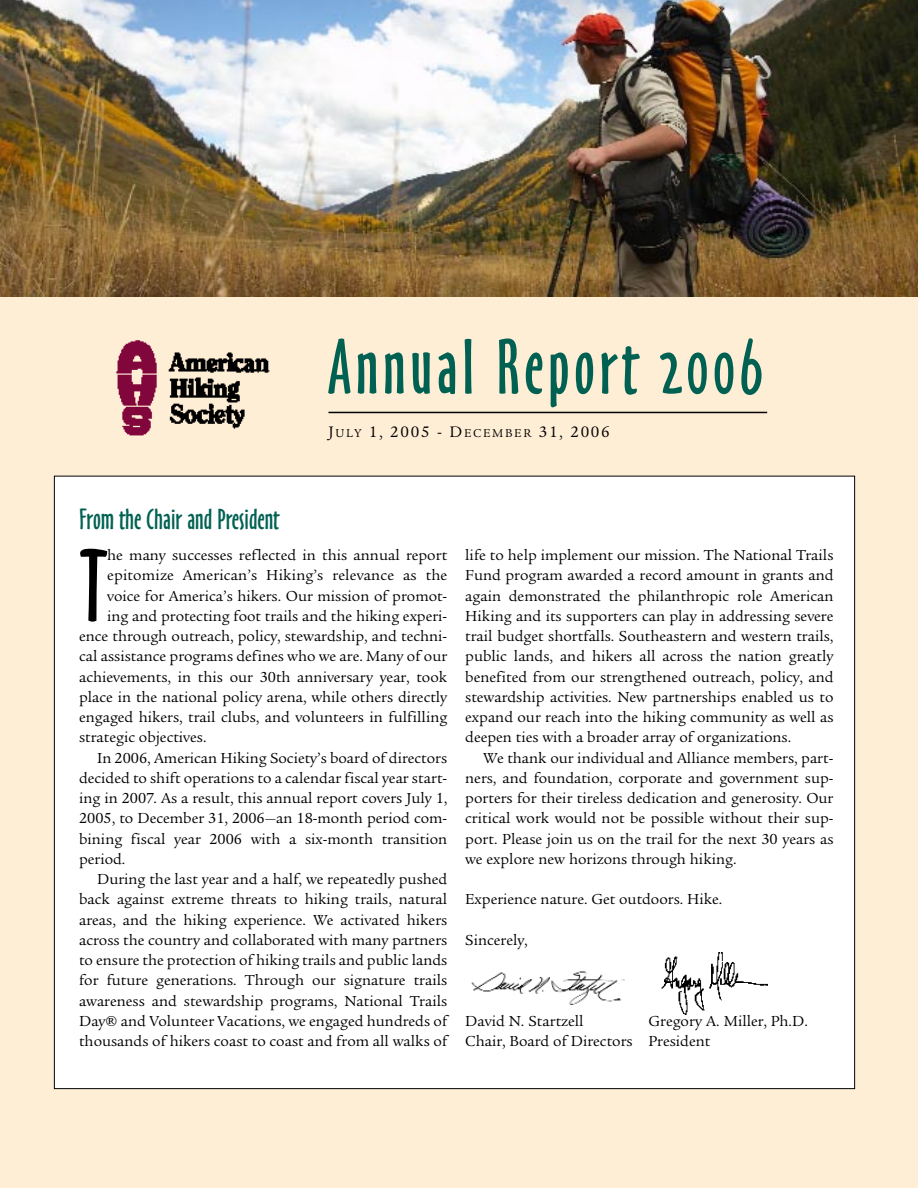
<style>
.page{position:relative;width:918px;height:1188px;background:#fff}
.page>*{position:absolute;margin:0;border:0;box-sizing:border-box;transform-origin:0 0}
.t1{font:95.4px "Oz Handicraft BT";color:#000}
.t2{font:72px "Oz Handicraft BT";letter-spacing:.06em;color:#006152}
.t3{font:27px "Oz Handicraft BT";color:#006152}
.t4{font:16.5px "Legacy Serif";letter-spacing:.105em;color:#000}
.t5{font:15.75px/20.2px "Legacy Serif";color:#000;text-align:justify}
.s1{font-size:12.3px}
</style>
<div class="page">
<div style="left:0;top:278px;width:918px;height:910px;background:#ffeed6"></div>
<div style="left:54px;top:476px;width:801px;height:613px;background:#fff"></div>
<img style="left:0;top:0;width:918px;height:297px">
<img style="left:168px;top:352px;width:102px;height:77px">
<hr style="left:328px;top:412px;width:439px;height:1px;background:#000">
<img style="left:661px;top:952px;width:107px;height:62px">
<img style="left:471px;top:971px;width:154px;height:34px">
<img style="left:116px;top:340px;width:41px;height:96px">
<h2 class="t2" style="left:328px;top:342px;width:436px">Annual Report 2006</h2>
<p class="t4" style="left:328px;top:426px;width:283px">J<span class="s1">ULY</span> 1, 2005 - D<span class="s1">ECEMBER</span> 31, 2006</p>
<h3 class="t3" style="left:79px;top:510px;width:202px">From the Chair and President</h3>
<h1 class="t1" style="left:79px;top:553px;width:30px">T</h1>
<p class="t5" style="left:107px;top:547px;width:342px">he many successes reflected in this annual report</p>
<p class="t5" style="left:107px;top:567px;width:342px">epitomize American’s Hiking’s relevance as the</p>
<p class="t5" style="left:107px;top:587px;width:342px">voice for America’s hikers. Our mission of promot-</p>
<p class="t5" style="left:107px;top:607px;width:342px">ing and protecting foot trails and the hiking experi-</p>
<p class="t5" style="left:79px;top:628px;width:370px">ence through outreach, policy, stewardship, and techni-</p>
<p class="t5" style="left:79px;top:648px;width:370px">cal assistance programs defines who we are. Many of our</p>
<p class="t5" style="left:79px;top:668px;width:370px">achievements, in this our 30th anniversary year, took</p>
<p class="t5" style="left:79px;top:688px;width:370px">place in the national policy arena, while others directly</p>
<p class="t5" style="left:79px;top:709px;width:370px">engaged hikers, trail clubs, and volunteers in fulfilling</p>
<p class="t5" style="left:79px;top:729px;width:129px">strategic objectives.</p>
<p class="t5" style="left:97px;top:749px;width:352px">In 2006, American Hiking Society’s board of directors</p>
<p class="t5" style="left:79px;top:769px;width:370px">decided to shift operations to a calendar fiscal year start-</p>
<p class="t5" style="left:79px;top:790px;width:370px">ing in 2007. As a result, this annual report covers July 1,</p>
<p class="t5" style="left:79px;top:810px;width:370px">2005, to December 31, 2006—an 18-month period com-</p>
<p class="t5" style="left:79px;top:830px;width:370px">bining fiscal year 2006 with a six-month transition</p>
<p class="t5" style="left:79px;top:850px;width:48px">period.</p>
<p class="t5" style="left:97px;top:871px;width:352px">During the last year and a half, we repeatedly pushed</p>
<p class="t5" style="left:79px;top:891px;width:370px">back against extreme threats to hiking trails, natural</p>
<p class="t5" style="left:79px;top:911px;width:370px">areas, and the hiking experience. We activated hikers</p>
<p class="t5" style="left:79px;top:931px;width:370px">across the country and collaborated with many partners</p>
<p class="t5" style="left:79px;top:952px;width:370px">to ensure the protection of hiking trails and public lands</p>
<p class="t5" style="left:79px;top:972px;width:370px">for future generations. Through our signature trails</p>
<p class="t5" style="left:79px;top:992px;width:370px">awareness and stewardship programs, National Trails</p>
<p class="t5" style="left:79px;top:1012px;width:370px">Day® and Volunteer Vacations, we engaged hundreds of</p>
<p class="t5" style="left:79px;top:1033px;width:370px">thousands of hikers coast to coast and from all walks of</p>
<p class="t5" style="left:465px;top:547px;width:370px">life to help implement our mission. The National Trails Fund program awarded a record amount in grants and again demonstrated the philanthropic role American Hiking and its supporters can play in addressing severe trail budget shortfalls. Southeastern and western trails, public lands, and hikers all across the nation greatly benefited from our strengthened outreach, policy, and stewardship activities. New partnerships enabled us to expand our reach into the hiking community as well as deepen ties with a broader array of organizations.</p>
<p class="t5" style="left:465px;top:749px;width:370px;text-indent:18px">We thank our individual and Alliance members, part&shy;ners, and foundation, corporate and government sup&shy;porters for their tireless dedication and generosity. Our critical work would not be possible without their sup&shy;port. Please join us on the trail for the next 30 years as we explore new horizons through hiking.</p>
<p class="t5" style="left:465px;top:891px;width:259px">Experience nature. Get outdoors. Hike.</p>
<p class="t5" style="left:465px;top:931px;width:64px">Sincerely,</p>
<p class="t5" style="left:465px;top:1012px;width:169px">David N. Startzell<br>Chair, Board of Directors</p>
<p class="t5" style="left:649px;top:1012px;width:161px">Gregory A. Miller, Ph.D.<br>President</p>
</div>
